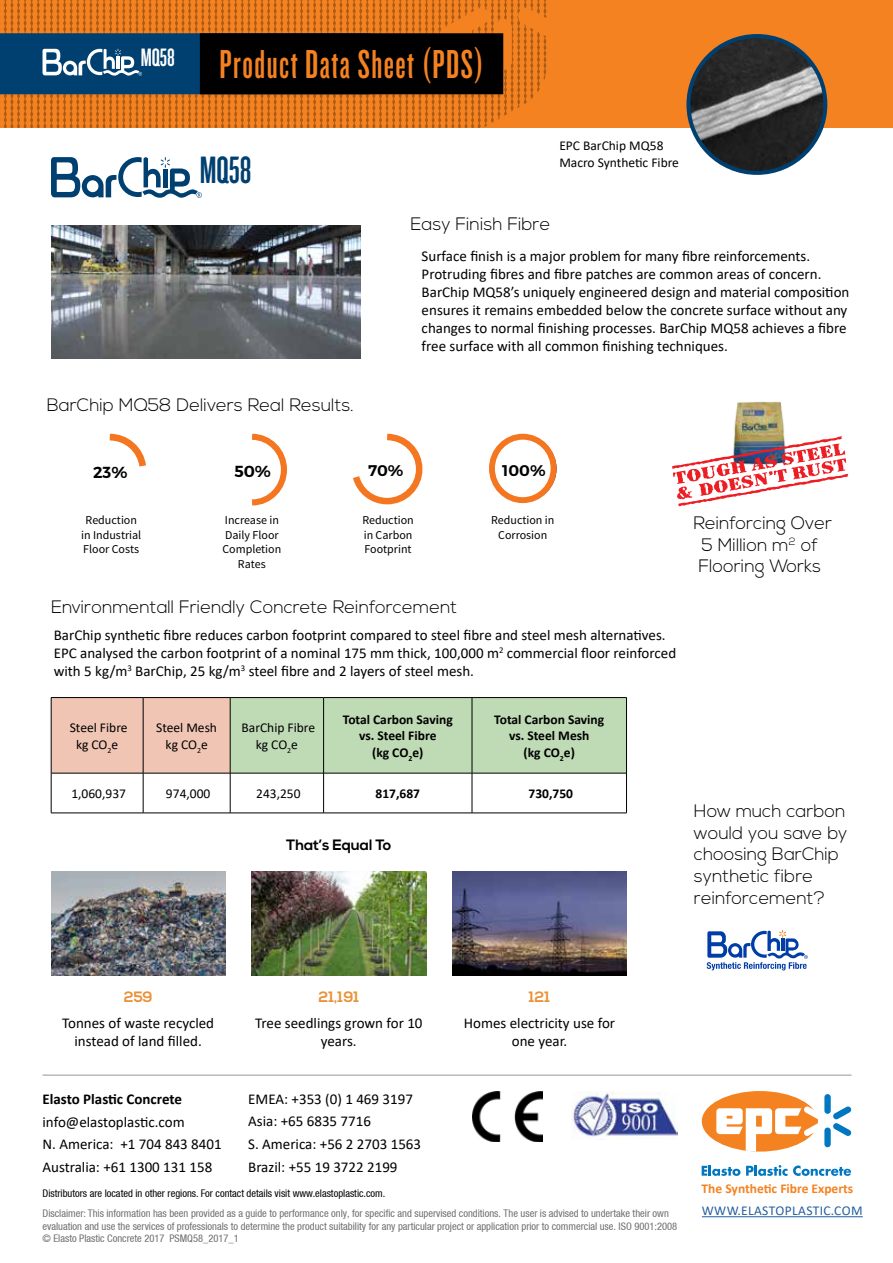
<style>
.page{position:relative;width:893px;height:1263px;background:#fff}
.page>*{position:absolute;margin:0;border:0;box-sizing:border-box;transform-origin:0 0}
.t1{font:42px "Knockout HTF47 Bantamweight";letter-spacing:.035em;color:#f58220}
.t2{font:39.6px "Knockout HTF47 Bantamweight";color:#004071}
.t3{font:26.1px "Knockout HTF47 Bantamweight";color:#fff}
.t4{font:300 18px/21.6px "Nexa";color:#000}
.t5{font:600 16.05px "Montserrat";color:#000}
.t6{font:600 15.45px "Montserrat";color:#000}
.t7{font:15px/18px "Calibri";color:#000}
.t8{font:700 15px "Calibri";color:#000}
.t9{font:700 15px "Nexa";color:#000}
.t10{font:700 15px "Nexa";color:#ea9239}
.t11{font:13.5px/16.5px "Calibri";color:#000;text-align:center}
.t12{font:700 13.5px/16.5px "Calibri";color:#000;text-align:center}
.t13{font:700 13.5px "Calibri";color:#f58220}
.t14{font:13.5px "Calibri";letter-spacing:.03em;color:#215e9e}
.t15{font:12px/14.4px "Source Sans Pro";color:#000;text-align:center}
.t16{font:condensed 10.5px/12.6px "Helvetica Neue LT";color:#6d6e71}
.t17{font:condensed 10.5px "Helvetica Neue LT";color:#000}
</style>
<div class="page">
<hr style="left:43px;top:1075px;width:809px;height:1px;background:#95979a">
<img style="left:51px;top:872px;width:174px;height:104px">
<img style="left:452px;top:872px;width:175px;height:104px">
<img style="left:252px;top:872px;width:174px;height:104px">
<div style="left:702px;top:1091px;width:116px;height:60px;background:#f58220;border-radius:50%"></div>
<svg style="left:702px;top:1165px;width:38px;height:11px"></svg>
<svg style="left:746px;top:1165px;width:105px;height:11px"></svg>
<svg style="left:716px;top:1094px;width:136px;height:57px"></svg>
<img style="left:472px;top:1091px;width:71px;height:51px">
<img style="left:571px;top:1091px;width:107px;height:49px">
<hr style="left:702px;top:1216px;width:161px;height:1px;background:#215e9e">
<div style="left:0;top:0;width:893px;height:128px;background:#f58220"></div>
<img style="left:0;top:0;width:547px;height:128px">
<svg style="left:442px;top:0;width:105px;height:70px"></svg>
<div style="left:201px;top:34px;width:301px;height:60px;background:#000"></div>
<div style="left:200px;top:33px;width:303px;height:61px;border:2px solid #000"></div>
<svg style="left:0;top:33px;width:371px;height:61px"></svg>
<svg style="left:52px;top:698px;width:574px;height:75px;background:#cbd1b2"></svg>
<hr style="left:51px;top:773px;width:92px;height:1px;background:#000">
<hr style="left:143px;top:773px;width:87px;height:1px;background:#000">
<hr style="left:230px;top:773px;width:93px;height:1px;background:#000">
<hr style="left:324px;top:773px;width:148px;height:1px;background:#000">
<hr style="left:472px;top:773px;width:154px;height:1px;background:#000">
<hr style="left:51px;top:697px;width:92px;height:1px;background:#000">
<hr style="left:51px;top:698px;width:1px;height:75px;background:#000">
<hr style="left:143px;top:697px;width:87px;height:1px;background:#000">
<hr style="left:143px;top:698px;width:1px;height:75px;background:#000">
<hr style="left:230px;top:697px;width:94px;height:1px;background:#000">
<hr style="left:230px;top:698px;width:1px;height:75px;background:#000">
<hr style="left:324px;top:697px;width:148px;height:1px;background:#000">
<hr style="left:323px;top:698px;width:1px;height:75px;background:#000">
<hr style="left:472px;top:697px;width:155px;height:1px;background:#000">
<hr style="left:472px;top:698px;width:1px;height:75px;background:#000">
<hr style="left:626px;top:698px;width:1px;height:75px;background:#000">
<hr style="left:51px;top:773px;width:1px;height:40px;background:#000">
<hr style="left:143px;top:773px;width:1px;height:40px;background:#000">
<hr style="left:230px;top:773px;width:1px;height:40px;background:#000">
<hr style="left:323px;top:773px;width:1px;height:40px;background:#000">
<hr style="left:472px;top:773px;width:1px;height:40px;background:#000">
<hr style="left:626px;top:773px;width:1px;height:40px;background:#000">
<hr style="left:51px;top:813px;width:92px;height:1px;background:#000">
<hr style="left:143px;top:813px;width:87px;height:1px;background:#000">
<hr style="left:230px;top:813px;width:94px;height:1px;background:#000">
<hr style="left:324px;top:813px;width:148px;height:1px;background:#000">
<hr style="left:472px;top:813px;width:155px;height:1px;background:#000">
<svg style="left:707px;top:930px;width:101px;height:40px"></svg>
<svg style="left:51px;top:157px;width:151px;height:41px"></svg>
<svg style="left:691px;top:36px;width:134px;height:137px"></svg>
<img style="left:688px;top:36px;width:137px;height:137px;border-radius:68px">
<div style="left:686px;top:34px;width:141px;height:141px;border:4px solid #004071;border-radius:50%"></div>
<img style="left:51px;top:225px;width:309px;height:133px">
<svg style="left:353px;top:433px;width:70px;height:72px"></svg>
<div style="left:489px;top:434px;width:67px;height:69px;border:6px solid #f47621;border-radius:50%"></div>
<svg style="left:252px;top:433px;width:35px;height:73px"></svg>
<svg style="left:109px;top:433px;width:37px;height:34px"></svg>
<img style="left:734px;top:401px;width:51px;height:35px">
<svg style="left:672px;top:436px;width:176px;height:70px"></svg>
<h3 class="t3" style="left:141px;top:45px;width:36px">MQ58</h3>
<h1 class="t1" style="left:219px;top:43px;width:266px">Product Data Sheet (PDS)</h1>
<h2 class="t2" style="left:200px;top:151px;width:53px">MQ58</h2>
<p class="t11" style="left:559px;top:138px;width:121px;text-align:left">EPC BarChip MQ58<br>Macro Synthetic Fibre</p>
<p class="t4" style="left:410px;top:214px;width:141px">Easy Finish Fibre</p>
<p class="t7" style="left:422px;top:247px;width:429px">Surface finish is a major problem for many fibre reinforcements.<br>Protruding fibres and fibre patches are common areas of concern.<br>BarChip MQ58’s uniquely engineered design and material composition ensures it remains embedded below the concrete surface without any changes to normal finishing processes. BarChip MQ58 achieves a fibre free surface with all common finishing techniques.</p>
<p class="t4" style="left:47px;top:395px;width:309px">BarChip MQ58 Delivers Real Results.</p>
<p class="t5" style="left:93px;top:462px;width:36px">23%</p>
<p class="t15" style="left:81px;top:513px;width:62px">Reduction in Industrial<br>Floor Costs</p>
<p class="t5" style="left:234px;top:462px;width:38px">50%</p>
<p class="t6" style="left:368px;top:461px;width:37px">70%</p>
<p class="t6" style="left:502px;top:461px;width:45px">100%</p>
<p class="t15" style="left:222px;top:513px;width:60px">Increase in<br>Daily Floor<br>Completion<br>Rates</p>
<p class="t15" style="left:362px;top:513px;width:53px;text-align:justify">Reduction in Carbon Footprint</p>
<p class="t15" style="left:491px;top:513px;width:65px">Reduction in<br>Corrosion</p>
<p class="t4" style="left:51px;top:597px;width:408px">Environmentall Friendly Concrete Reinforcement</p>
<p class="t7" style="left:54px;top:625px;width:624px">BarChip synthetic fibre reduces carbon footprint compared to steel fibre and steel mesh alternatives.<br>EPC analysed the carbon footprint of a nominal 175 mm thick, 100,000 m<sup>2</sup> commercial floor reinforced with 5 kg/m<sup>3</sup> BarChip, 25 kg/m<sup>3</sup> steel fibre and 2 layers of steel mesh.</p>
<p class="t11" style="left:70px;top:719px;width:59px">Steel Fibre kg CO<sub>2</sub>e</p>
<p class="t11" style="left:156px;top:719px;width:62px">Steel Mesh kg CO<sub>2</sub>e</p>
<p class="t11" style="left:242px;top:719px;width:75px">BarChip Fibre kg CO<sub>2</sub>e</p>
<p class="t12" style="left:343px;top:711px;width:111px">Total Carbon Saving vs. Steel Fibre<br>(kg CO<sub>2</sub>e)</p>
<p class="t12" style="left:494px;top:711px;width:111px">Total Carbon Saving vs. Steel Mesh<br>(kg CO<sub>2</sub>e)</p>
<p class="t11" style="left:71px;top:785px;width:56px">1,060,937</p>
<p class="t11" style="left:166px;top:785px;width:46px">974,000</p>
<p class="t11" style="left:256px;top:785px;width:46px">243,250</p>
<p class="t12" style="left:376px;top:785px;width:46px">817,687</p>
<p class="t12" style="left:528px;top:785px;width:46px">730,750</p>
<p class="t9" style="left:286px;top:836px;width:107px">That’s Equal To</p>
<p class="t4" style="left:693px;top:513px;width:140px">Reinforcing Over<br>5 Million m<sup>2</sup> of<br>Flooring Works</p>
<p class="t4" style="left:694px;top:801px;width:155px">How much carbon would you save by choosing BarChip synthetic fibre reinforcement?</p>
<p class="t10" style="left:124px;top:988px;width:30px">259</p>
<p class="t7" style="left:62px;top:1014px;width:153px;text-align:center">Tonnes of waste recycled instead of land filled.</p>
<p class="t8" style="left:43px;top:1088px;width:141px">Elasto Plastic Concrete</p>
<p class="t7" style="left:43px;top:1110px;width:181px;line-height:22.8px">info@elastoplastic.com<br>N. America: +1 704 843 8401<br>Australia: +61 1300 131 158</p>
<p class="t10" style="left:319px;top:988px;width:42px">21,191</p>
<p class="t7" style="left:255px;top:1014px;width:169px;text-align:center">Tree seedlings grown for 10 years.</p>
<p class="t7" style="left:248px;top:1087px;width:174px;line-height:22.8px">EMEA: +353 (0) 1 469 3197<br>Asia: +65 6835 7716<br>S. America: +56 2 2703 1563<br>Brazil: +55 19 3722 2199</p>
<p class="t17" style="left:43px;top:1187px;width:344px">Distributors are located in other regions. For contact details visit www.elastoplastic.com.</p>
<p class="t10" style="left:529px;top:988px;width:23px">121</p>
<p class="t7" style="left:464px;top:1014px;width:153px;text-align:center">Homes electricity use for one year.</p>
<p class="t16" style="left:43px;top:1207px;width:636px">Disclaimer: This information has been provided as a guide to performance only, for specific and supervised conditions. The user is advised to undertake their own evaluation and use the services of professionals to determine the product suitability for any particular project or application prior to commercial use. ISO 9001:2008 © Elasto Plastic Concrete 2017 PSMQ58_2017_1</p>
<p class="t13" style="left:702px;top:1178px;width:153px">The Synthetic Fibre Experts</p>
<p class="t14" style="left:702px;top:1201px;width:162px">WWW.ELASTOPLASTIC.COM</p>
</div>
